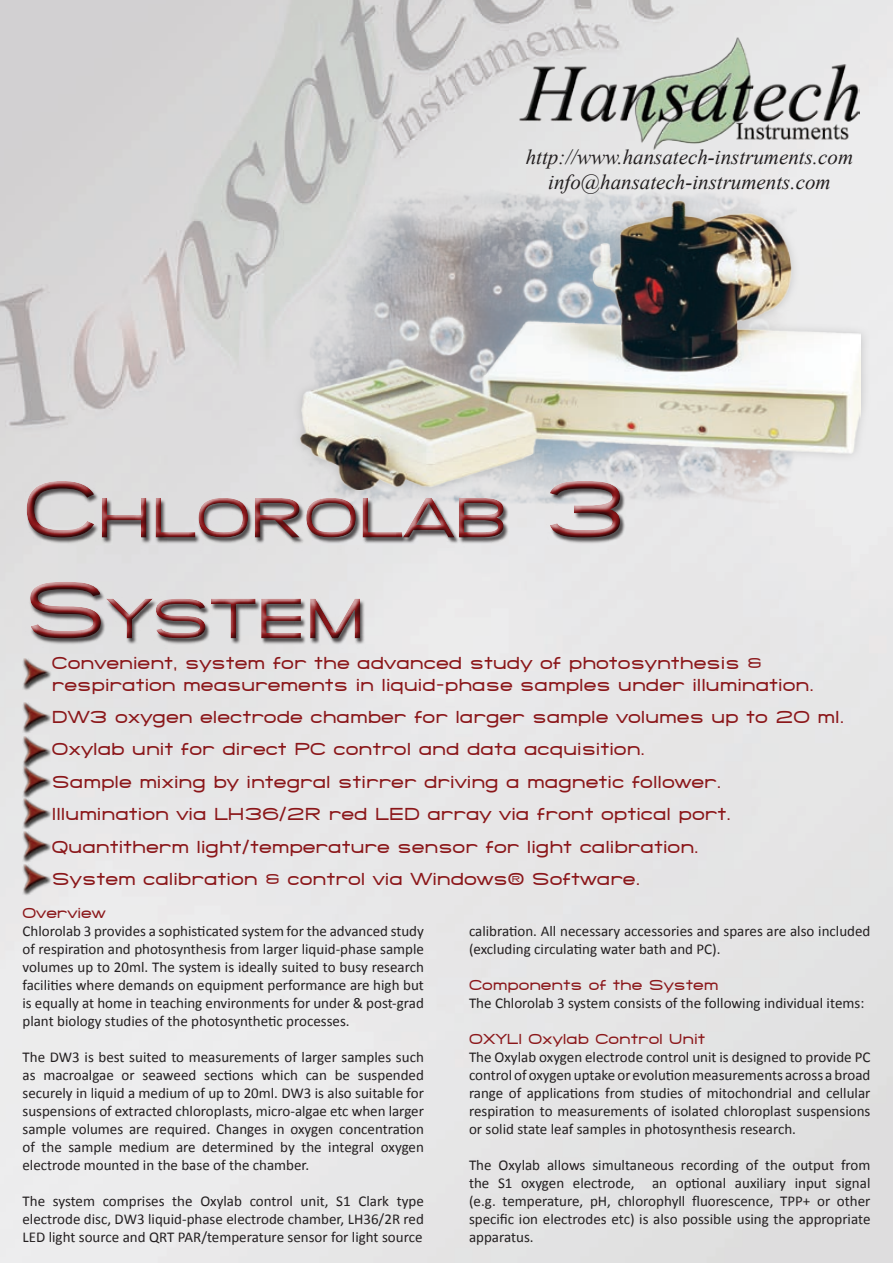
<style>
.page{position:relative;width:893px;height:1263px;background:#fff}
.page>*{position:absolute;margin:0;border:0;box-sizing:border-box;transform-origin:0 0}
.t1{font:500 58.8px/100.8px "SF Grandezza";color:#8b171a}
.t2{font:italic 21px "Times New Roman";color:#231f20}
.t3{font:500 18px/21.6px "SF Grandezza";color:#8b171a}
.t4{font:15px/18px "Calibri";color:#231f20;text-align:justify}
.t5{font:500 15px "SF Grandezza";color:#8b171a}
.s1{font-size:84px}
</style>
<div class="page">
<img style="left:0;top:0;width:893px;height:1263px">
<img style="left:520px;top:38px;width:340px;height:111px">
<div style="left:291px;top:191px;width:585px;height:315px;background:#b4b4b4;opacity:.75"></div>
<img style="left:300px;top:201px;width:560px;height:289px">
<div style="left:26px;top:482px;width:745px;height:231px;background:#e7e6e7"></div>
<div style="left:18px;top:453px;width:735px;height:222px;background:#231f20;opacity:.75"></div>
<img style="left:22px;top:658px;width:29px;height:32px">
<img style="left:22px;top:702px;width:29px;height:32px">
<img style="left:22px;top:736px;width:29px;height:30px">
<img style="left:22px;top:766px;width:29px;height:130px">
<p class="t2" style="left:526px;top:143px;width:329px">http://www.hansatech-instruments.com</p>
<p class="t2" style="left:548px;top:168px;width:284px">info@hansatech-instruments.com</p>
<h1 class="t1" style="left:24px;top:466px;width:605px"><span class="s1">C</span>HLOROLAB <span class="s1">3<br>S</span>YSTEM</h1>
<p class="t3" style="left:52px;top:652px;width:763px">Convenient, system for the advanced study of photosynthesis &amp; respiration measurements in liquid-phase samples under illumination.</p>
<p class="t3" style="left:52px;top:706px;width:794px">DW3 oxygen electrode chamber for larger sample volumes up to 20 ml.</p>
<p class="t3" style="left:52px;top:738px;width:595px">Oxylab unit for direct PC control and data acquisition.</p>
<p class="t3" style="left:52px;top:771px;width:671px">Sample mixing by integral stirrer driving a magnetic follower.</p>
<p class="t3" style="left:52px;top:803px;width:680px">Illumination via LH36/2R red LED array via front optical port.</p>
<p class="t3" style="left:52px;top:835px;width:648px">Quantitherm light/temperature sensor for light calibration.</p>
<p class="t3" style="left:52px;top:868px;width:590px">System calibration &amp; control via Windows® Software.</p>
<p class="t5" style="left:22px;top:903px;width:85px">Overview</p>
<p class="t4" style="left:22px;top:921px;width:403px">Chlorolab 3 provides a sophisticated system for the advanced study of respiration and photosynthesis from larger liquid-phase sample volumes up to 20ml. The system is ideally suited to busy research facilities where demands on equipment performance are high but is equally at home in teaching environments for under &amp; post-grad plant biology studies of the photosynthetic processes.</p>
<p class="t4" style="left:22px;top:1047px;width:403px">The DW3 is best suited to measurements of larger samples such as macroalgae or seaweed sections which can be suspended securely in liquid a medium of up to 20ml. DW3 is also suitable for suspensions of extracted chloroplasts, micro-algae etc when larger sample volumes are required. Changes in oxygen concentration of the sample medium are determined by the integral oxygen electrode mounted in the base of the chamber.</p>
<p class="t4" style="left:22px;top:1191px;width:403px">The system comprises the Oxylab control unit, S1 Clark type electrode disc, DW3 liquid-phase electrode chamber, LH36/2R red LED light source and QRT PAR/temperature sensor for light source</p>
<p class="t4" style="left:469px;top:921px;width:403px">calibration. All necessary accessories and spares are also included (excluding circulating water bath and PC).</p>
<p class="t5" style="left:469px;top:975px;width:251px">Components of the System</p>
<p class="t4" style="left:469px;top:993px;width:397px">The Chlorolab 3 system consists of the following individual items:</p>
<p class="t5" style="left:469px;top:1029px;width:238px">OXYL1 Oxylab Control Unit</p>
<p class="t4" style="left:469px;top:1047px;width:403px">The Oxylab oxygen electrode control unit is designed to provide PC control of oxygen uptake or evolution measurements across a broad range of applications from studies of mitochondrial and cellular respiration to measurements of isolated chloroplast suspensions or solid state leaf samples in photosynthesis research.</p>
<p class="t4" style="left:469px;top:1155px;width:403px">The Oxylab allows simultaneous recording of the output from the S1 oxygen electrode, an optional auxiliary input signal (e.g. temperature, pH, chlorophyll fluorescence, TPP+ or other specific ion electrodes etc) is also possible using the appropriate apparatus.</p>
</div>
